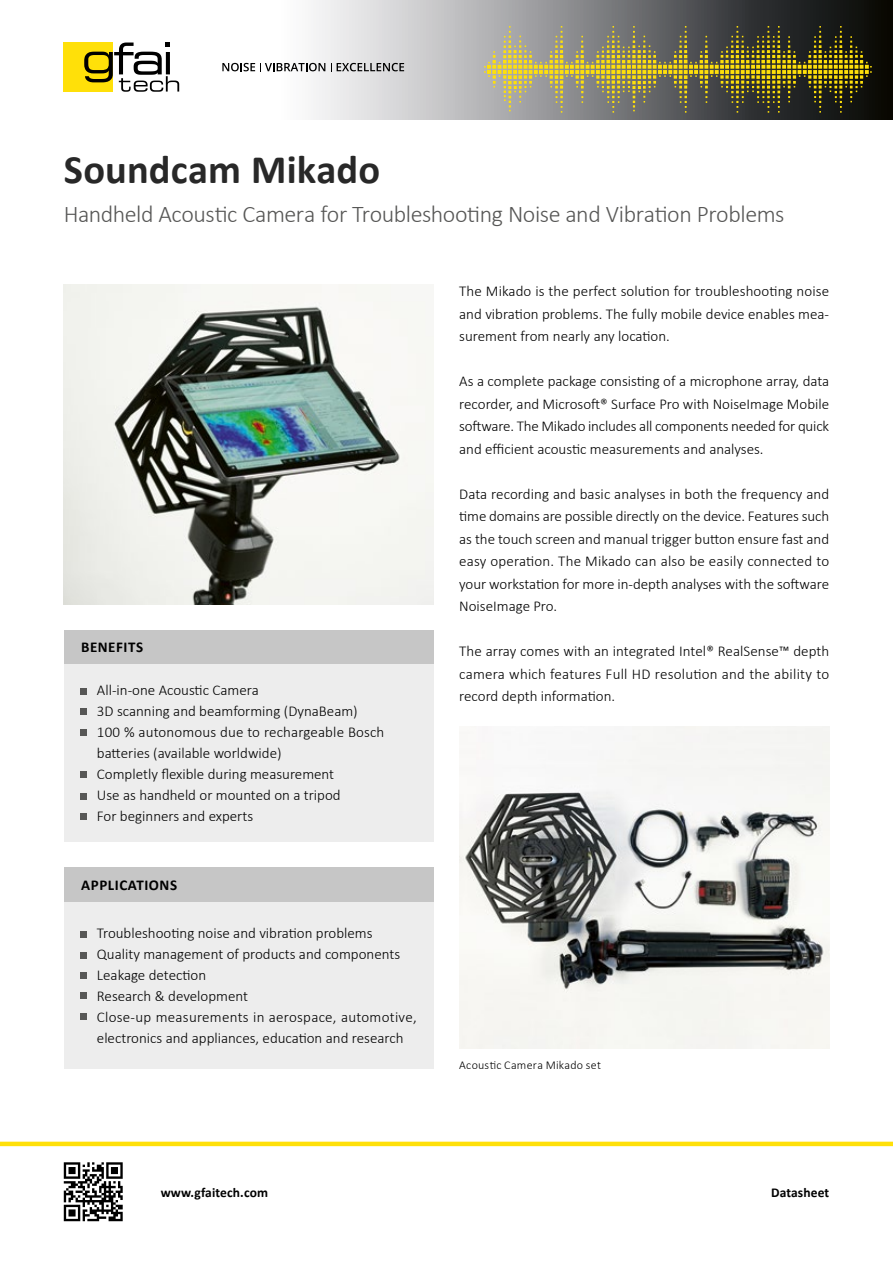
<style>
.page{position:relative;width:893px;height:1263px;background:#fff}
.page>*{position:absolute;margin:0;border:0;box-sizing:border-box;transform-origin:0 0}
.t1{font:700 40.5px "Calibri";letter-spacing:.005em;color:#282828}
.t2{font:300 24px "Calibri";letter-spacing:-.02em;color:#575756}
.t3{font:300 15px/22.5px "Calibri";color:#000;text-align:justify}
.t4{font:700 15px "Calibri";letter-spacing:.035em;color:#000}
.t5{font:700 13.5px "Calibri";letter-spacing:.01em;color:#000}
.t6{font:300 12px "Calibri";letter-spacing:.02em;color:#000}
</style>
<div class="page">
<img style="left:64px;top:285px;width:370px;height:319px">
<img style="left:459px;top:727px;width:370px;height:321px">
<svg style="left:165px;top:0;width:728px;height:119px"></svg>
<hr style="left:0;top:1142px;width:893px;height:4px;background:#ffe009">
<svg style="left:484px;top:26px;width:388px;height:87px;background:#78734d"></svg>
<div style="left:64px;top:43px;width:49px;height:49px;background:#ffe009"></div>
<svg style="left:84px;top:43px;width:95px;height:49px"></svg>
<svg style="left:222px;top:63px;width:103px;height:8px"></svg>
<svg style="left:331px;top:63px;width:73px;height:8px"></svg>
<svg style="left:64px;top:1162px;width:59px;height:59px"></svg>
<div style="left:64px;top:663px;width:370px;height:179px;background:#ededed"></div>
<div style="left:64px;top:630px;width:370px;height:33px;background:#c6c6c6"></div>
<div style="left:64px;top:868px;width:370px;height:34px;background:#c6c6c6"></div>
<div style="left:64px;top:902px;width:370px;height:167px;background:#ededed"></div>
<svg style="left:81px;top:932px;width:6px;height:6px"></svg>
<svg style="left:81px;top:952px;width:6px;height:6px"></svg>
<div style="left:81px;top:972px;width:6px;height:7px;background:#575756"></div>
<svg style="left:81px;top:993px;width:6px;height:6px"></svg>
<svg style="left:81px;top:1013px;width:6px;height:6px"></svg>
<svg style="left:81px;top:688px;width:6px;height:6px"></svg>
<svg style="left:81px;top:709px;width:6px;height:6px"></svg>
<svg style="left:81px;top:730px;width:6px;height:6px"></svg>
<svg style="left:81px;top:771px;width:6px;height:6px"></svg>
<svg style="left:81px;top:793px;width:6px;height:6px"></svg>
<svg style="left:81px;top:814px;width:6px;height:6px"></svg>
<h1 class="t1" style="left:64px;top:141px;width:318px">Soundcam Mikado</h1>
<h2 class="t2" style="left:64px;top:199px;width:722px">Handheld Acoustic Camera for Troubleshooting Noise and Vibration Problems</h2>
<p class="t4" style="left:81px;top:637px;width:64px">BENEFITS</p>
<p class="t3" style="left:97px;top:680px;width:289px;line-height:21px;text-align:left">All-in-one Acoustic Camera<br>3D scanning and beamforming (DynaBeam)<br>100 % autonomous due to rechargeable Bosch batteries (available worldwide)<br>Completly flexible during measurement<br>Use as handheld or mounted on a tripod<br>For beginners and experts</p>
<p class="t4" style="left:81px;top:875px;width:97px">APPLICATIONS</p>
<p class="t3" style="left:97px;top:923px;width:321px;line-height:21px;text-align:left">Troubleshooting noise and vibration problems Quality management of products and components Leakage detection<br>Research &amp; development<br>Close-up measurements in aerospace, automotive, electronics and appliances, education and research</p>
<p class="t3" style="left:459px;top:280px;width:371px">The Mikado is the perfect solution for troubleshooting noise and vibration problems. The fully mobile device enables mea&shy;surement from nearly any location.</p>
<p class="t3" style="left:459px;top:370px;width:371px">As a complete package consisting of a microphone array, data recorder, and Microsoft® Surface Pro with NoiseImage Mobile software. The Mikado includes all components needed for quick and efficient acoustic measurements and analyses.</p>
<p class="t3" style="left:459px;top:482px;width:371px">Data recording and basic analyses in both the frequency and time domains are possible directly on the device. Features such as the touch screen and manual trigger button ensure fast and easy operation. The Mikado can also be easily connected to your workstation for more in-depth analyses with the software NoiseImage Pro.</p>
<p class="t3" style="left:459px;top:640px;width:371px">The array comes with an integrated Intel® RealSense™ depth camera which features Full HD resolution and the ability to record depth information.</p>
<p class="t6" style="left:459px;top:1057px;width:143px">Acoustic Camera Mikado set</p>
<p class="t5" style="left:161px;top:1183px;width:109px">www.gfaitech.com</p>
<p class="t5" style="left:771px;top:1183px;width:60px">Datasheet</p>
</div>
